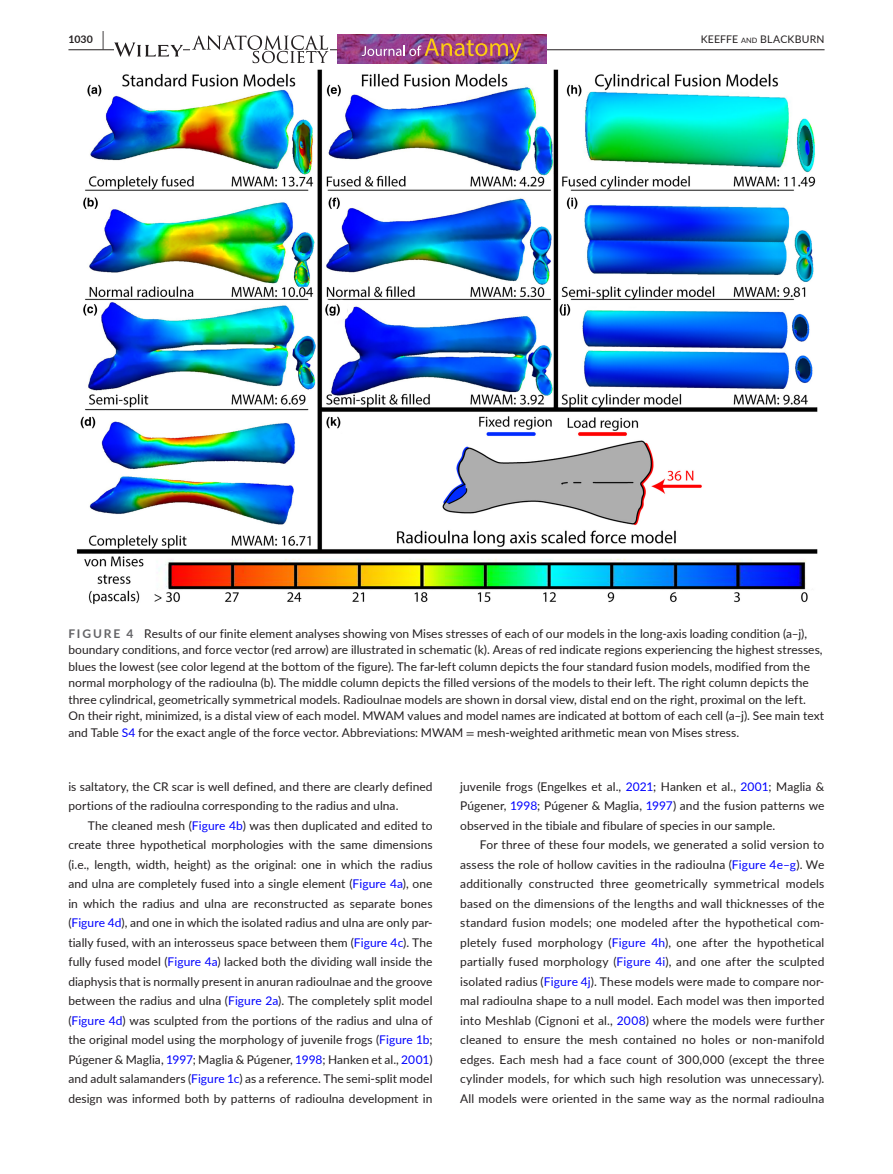
<style>
.page{position:relative;width:893px;height:1174px;background:#fff}
.page>*{position:absolute;margin:0;border:0;box-sizing:border-box;transform-origin:0 0}
.t1{font:12px/19.5px "Lato";letter-spacing:.005em;color:#231f20;text-align:justify}
.t2{font:10.5px "Lato";letter-spacing:.02em;color:#231f20}
.t3{font:700 10.5px "Lato";color:#231f20}
.s1{font-size:19.5px}
.s2{font-size:7.35px}
.s3{font-weight:700;color:#636366}
.s4{color:#00f}
.s5{font-family:"STIX"}
</style>
<div class="page">
<hr style="left:68px;top:49px;width:756px;height:1px;background:#231f20">
<svg style="left:114px;top:42px;width:69px;height:15px"></svg>
<img style="left:191px;top:35px;width:139px;height:29px">
<img style="left:337px;top:34px;width:209px;height:30px">
<img style="left:362px;top:39px;width:159px;height:22px">
<img style="left:76px;top:69px;width:741px;height:536px">
<p class="t3" style="left:68px;top:31px;width:37px">1030 <span class="s1">|</span></p>
<p class="t2" style="left:701px;top:31px;width:125px">KEEFFE <span class="s2">and</span> BLACKBURN</p>
<p class="t1" style="left:68px;top:624px;width:757px;line-height:16.5px;text-align:left"><span class="s3">FI G U RE 4</span> Results of our finite element analyses showing von Mises stresses of each of our models in the long-axis loading condition (a–j), boundary conditions, and force vector (red arrow) are illustrated in schematic (k). Areas of red indicate regions experiencing the highest stresses, blues the lowest (see color legend at the bottom of the figure). The far-left column depicts the four standard fusion models, modified from the normal morphology of the radioulna (b). The middle column depicts the filled versions of the models to their left. The right column depicts the three cylindrical, geometrically symmetrical models. Radioulnae models are shown in dorsal view, distal end on the right, proximal on the left.<br>On their right, minimized, is a distal view of each model. MWAM values and model names are indicated at bottom of each cell (a–j). See main text and Table <span class="s4">S4</span> for the exact angle of the force vector. Abbreviations: MWAM <span class="s5">=</span> mesh-weighted arithmetic mean von Mises stress.</p>
<p class="t1" style="left:68px;top:776px;width:366px">is saltatory, the CR scar is well defined, and there are clearly defined portions of the radioulna corresponding to the radius and ulna.</p>
<p class="t1" style="left:68px;top:815px;width:366px;text-indent:20px">The cleaned mesh (<span class="s4">Figure 4b</span>) was then duplicated and edited to create three hypothetical morphologies with the same dimensions (i.e., length, width, height) as the original: one in which the radius and ulna are completely fused into a single element (<span class="s4">Figure 4a</span>), one in which the radius and ulna are reconstructed as separate bones (<span class="s4">Figure 4d</span>), and one in which the isolated radius and ulna are only par&shy;tially fused, with an interosseus space between them (<span class="s4">Figure 4c</span>). The fully fused model (<span class="s4">Figure 4a</span>) lacked both the dividing wall inside the diaphysis that is normally present in anuran radioulnae and the groove between the radius and ulna (<span class="s4">Figure 2a</span>). The completely split model (<span class="s4">Figure 4d</span>) was sculpted from the portions of the radius and ulna of the original model using the morphology of juvenile frogs (<span class="s4">Figure 1b</span>; Púgener &amp; Maglia, <span class="s4">1997</span>; Maglia &amp; Púgener, <span class="s4">1998</span>; Hanken et al., <span class="s4">2001</span>) and adult salamanders (<span class="s4">Figure 1c</span>) as a reference. The semi-split model design was informed both by patterns of radioulna development in</p>
<p class="t1" style="left:460px;top:776px;width:366px">juvenile frogs (Engelkes et al., <span class="s4">2021</span>; Hanken et al., <span class="s4">2001</span>; Maglia &amp; Púgener, <span class="s4">1998</span>; Púgener &amp; Maglia, <span class="s4">1997</span>) and the fusion patterns we observed in the tibiale and fibulare of species in our sample.</p>
<p class="t1" style="left:460px;top:834px;width:366px;text-indent:20px">For three of these four models, we generated a solid version to assess the role of hollow cavities in the radioulna (<span class="s4">Figure 4e–g</span>). We additionally constructed three geometrically symmetrical models based on the dimensions of the lengths and wall thicknesses of the standard fusion models; one modeled after the hypothetical com&shy;pletely fused morphology (<span class="s4">Figure 4h</span>), one after the hypothetical partially fused morphology (<span class="s4">Figure 4i</span>), and one after the sculpted isolated radius (<span class="s4">Figure 4j</span>). These models were made to compare nor&shy;mal radioulna shape to a null model. Each model was then imported into Meshlab (Cignoni et al., <span class="s4">2008</span>) where the models were further cleaned to ensure the mesh contained no holes or non-manifold edges. Each mesh had a face count of 300,000 (except the three cylinder models, for which such high resolution was unnecessary).<br>All models were oriented in the same way as the normal radioulna</p>
</div>
